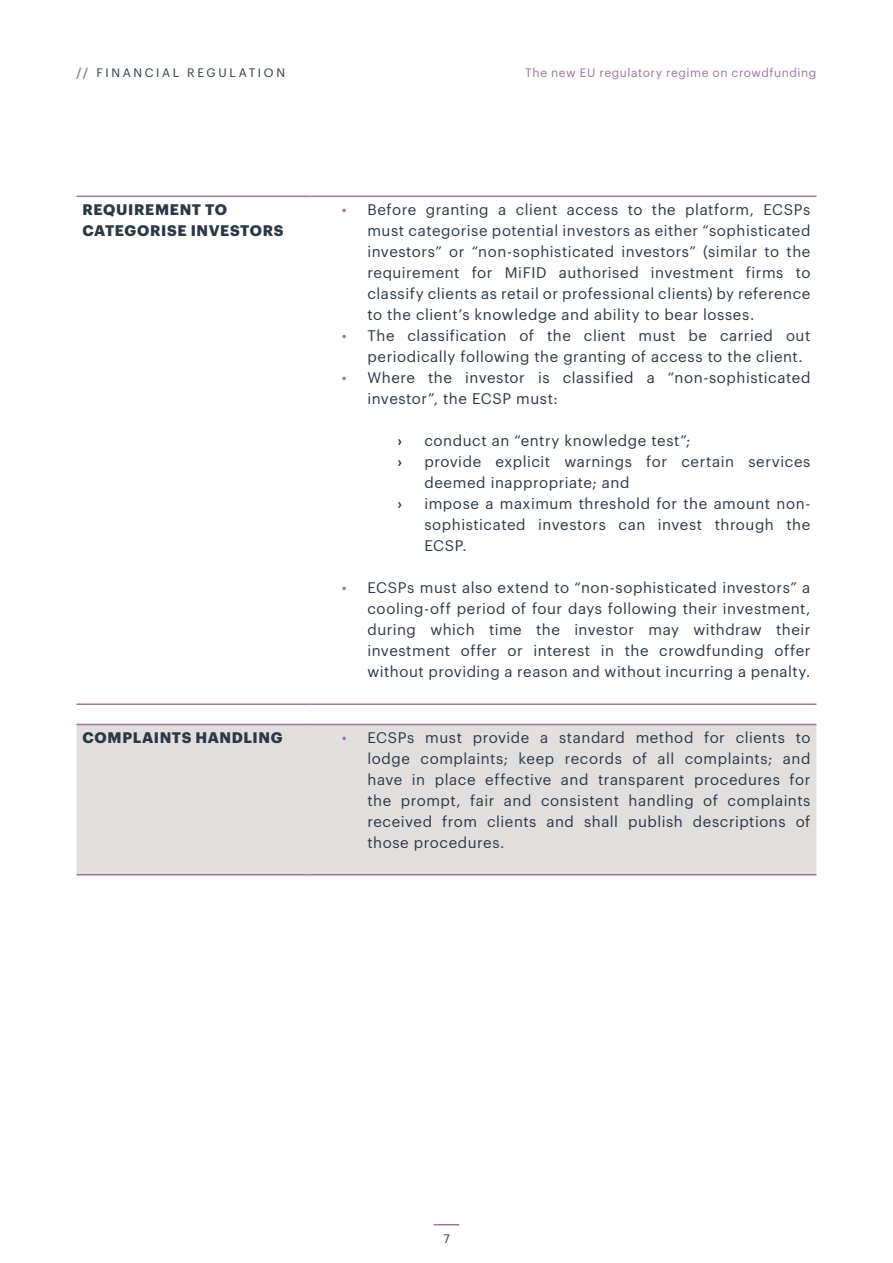
<style>
.page{position:relative;width:893px;height:1263px;background:#fff}
.page>*{position:absolute;margin:0;border:0;box-sizing:border-box;transform-origin:0 0}
.t1{font:15px/21px "Graphik";letter-spacing:.04em;color:#2b3847;text-align:justify}
.t2{font:700 15px/21px "Graphik";letter-spacing:.04em;color:#2b3847}
.t3{font:600 15px "Graphik";color:#2b3847}
.t4{font:12px "Graphik";letter-spacing:.045em;color:#9c759e}
.t5{font:12px "Graphik";letter-spacing:.22em;color:#2b3847}
.t6{font:12px "Graphik";color:#243646}
.s1{font-weight:600;color:#9c759e}
.s2{color:#9c759e}
</style>
<div class="page">
<hr style="left:77px;top:196px;width:233px;height:1px;background:#9c759e">
<hr style="left:310px;top:196px;width:506px;height:1px;background:#9c759e">
<hr style="left:77px;top:703px;width:233px;height:2px;background:#9c759e">
<hr style="left:310px;top:703px;width:506px;height:2px;background:#9c759e">
<div style="left:77px;top:725px;width:739px;height:149px;background:#e1dfde"></div>
<hr style="left:77px;top:724px;width:233px;height:1px;background:#9c759e">
<hr style="left:310px;top:724px;width:506px;height:1px;background:#9c759e">
<hr style="left:77px;top:874px;width:233px;height:1px;background:#9c759e">
<hr style="left:310px;top:874px;width:506px;height:1px;background:#9c759e">
<svg style="left:434px;top:1224px;width:25px;height:1px"></svg>
<p class="t5" style="left:77px;top:63px;width:210px"><span class="s1">//</span> FINANCIAL REGULATION</p>
<p class="t4" style="left:525px;top:63px;width:293px">The new EU regulatory regime on crowdfunding</p>
<p class="t2" style="left:83px;top:197px;width:203px">REQUIREMENT TO<br>CATEGORISE INVESTORS</p>
<p class="t1" style="left:367px;top:197px;width:444px;text-indent:-26px"><span class="s2">•</span> Before granting a client access to the platform, ECSPs must categorise potential investors as either “sophisticated investors” or “non-sophisticated investors” (similar to the requirement for MiFID authorised investment firms to classify clients as retail or professional clients) by reference to the client’s knowledge and ability to bear losses.</p>
<p class="t1" style="left:367px;top:323px;width:444px;text-indent:-26px"><span class="s2">•</span> The classification of the client must be carried out periodically following the granting of access to the client.</p>
<p class="t1" style="left:367px;top:365px;width:444px;text-indent:-26px"><span class="s2">•</span> Where the investor is classified a “non-sophisticated investor”, the ECSP must:</p>
<p class="t3" style="left:397px;top:429px;width:6px">›</p>
<p class="t1" style="left:424px;top:429px;width:268px">conduct an “entry knowledge test”;</p>
<p class="t3" style="left:397px;top:450px;width:6px">›</p>
<p class="t1" style="left:424px;top:450px;width:387px">provide explicit warnings for certain services deemed inappropriate; and</p>
<p class="t3" style="left:397px;top:492px;width:6px">›</p>
<p class="t1" style="left:424px;top:492px;width:388px">impose a maximum threshold for the amount non&shy;sophisticated investors can invest through the ECSP.</p>
<p class="t1" style="left:367px;top:576px;width:444px;text-indent:-26px"><span class="s2">•</span> ECSPs must also extend to “non-sophisticated investors” a cooling-off period of four days following their investment, during which time the investor may withdraw their investment offer or interest in the crowdfunding offer without providing a reason and without incurring a penalty.</p>
<p class="t2" style="left:83px;top:725px;width:202px">COMPLAINTS HANDLING</p>
<p class="t1" style="left:367px;top:725px;width:444px;text-indent:-26px"><span class="s2">•</span> ECSPs must provide a standard method for clients to lodge complaints; keep records of all complaints; and have in place effective and transparent procedures for the prompt, fair and consistent handling of complaints received from clients and shall publish descriptions of those procedures.</p>
<p class="t6" style="left:443px;top:1230px;width:8px">7</p>
</div>
